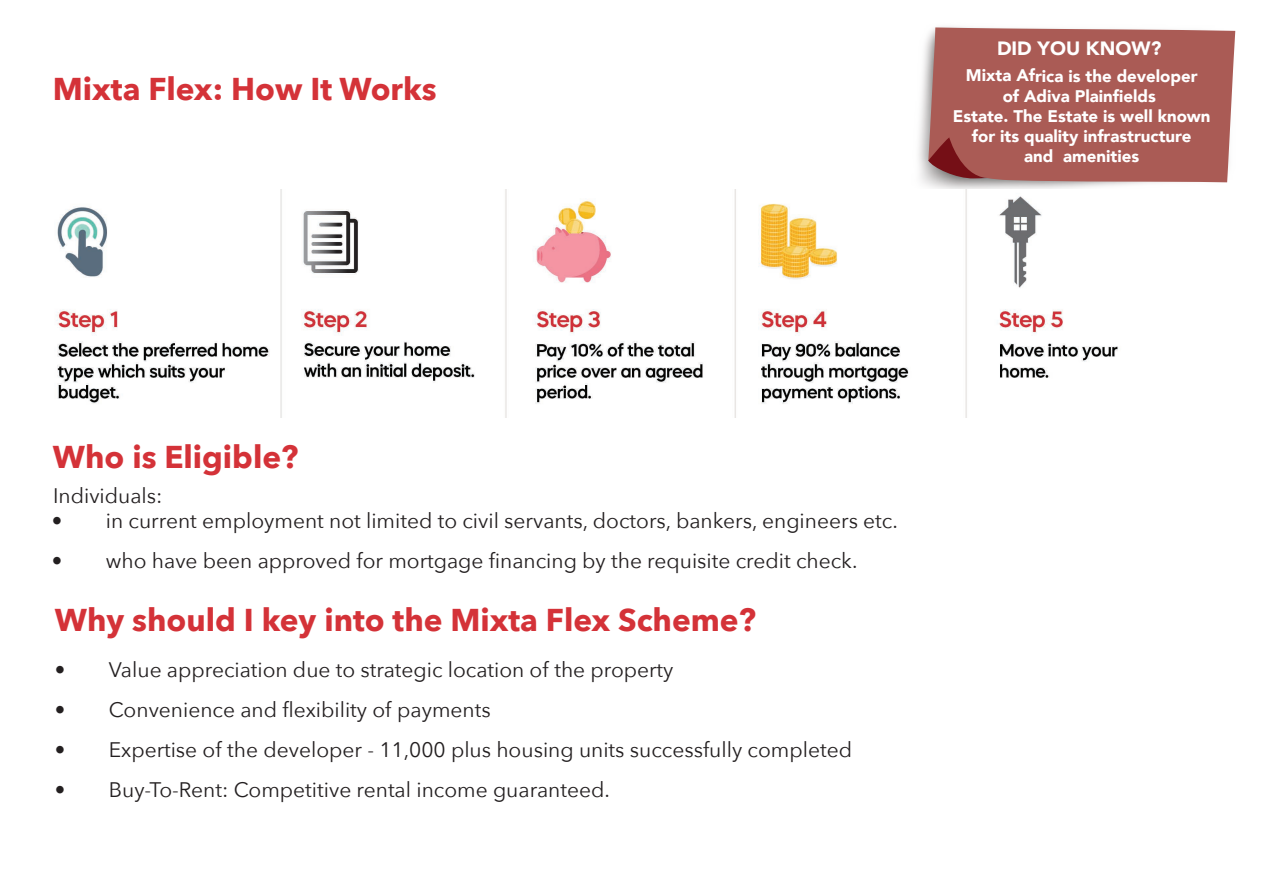
<style>
.page{position:relative;width:1263px;height:893px;background:#fff}
.page>*{position:absolute;margin:0;border:0;box-sizing:border-box;transform-origin:0 0}
.t1{font:700 31.5px "Avenir Next";color:#d43238}
.t2{font:21px "Avenir Next";color:#231f20}
.t3{font:900 19.2px "Avenir";letter-spacing:-.005em;color:#fff}
.t4{font:900 16.8px/20.2px "Avenir";letter-spacing:-.005em;color:#fff;text-align:center}
</style>
<div class="page">
<img style="left:918px;top:31px;width:318px;height:158px">
<div style="left:928px;top:27px;width:307px;height:155px;background:#aa5b55"></div>
<svg style="left:928px;top:137px;width:59px;height:42px;background:#984b4a"></svg>
<img style="left:56px;top:189px;width:1062px;height:229px">
<h1 class="t1" style="left:53px;top:61px;width:385px">Mixta Flex: How It Works</h1>
<p class="t3" style="left:997px;top:32px;width:166px">DID YOU KNOW?</p>
<p class="t4" style="left:953px;top:65px;width:259px">Mixta Africa is the developer<br>of Adiva Plainfields<br>Estate. The Estate is well known for its quality infrastructure<br>and amenities</p>
<h1 class="t1" style="left:53px;top:430px;width:247px">Who is Eligible?</h1>
<p class="t2" style="left:53px;top:478px;width:111px">Individuals:</p>
<p class="t2" style="left:52px;top:502px;width:847px">• in current employment not limited to civil servants, doctors, bankers, engineers etc.</p>
<p class="t2" style="left:52px;top:543px;width:807px">• who have been approved for mortgage financing by the requisite credit check.</p>
<h1 class="t1" style="left:55px;top:593px;width:703px">Why should I key into the Mixta Flex Scheme?</h1>
<p class="t2" style="left:55px;top:652px;width:620px">• Value appreciation due to strategic location of the property</p>
<p class="t2" style="left:55px;top:692px;width:437px">• Convenience and flexibility of payments</p>
<p class="t2" style="left:55px;top:732px;width:799px">• Expertise of the developer - 11,000 plus housing units successfully completed</p>
<p class="t2" style="left:55px;top:772px;width:557px">• Buy-To-Rent: Competitive rental income guaranteed.</p>
</div>
